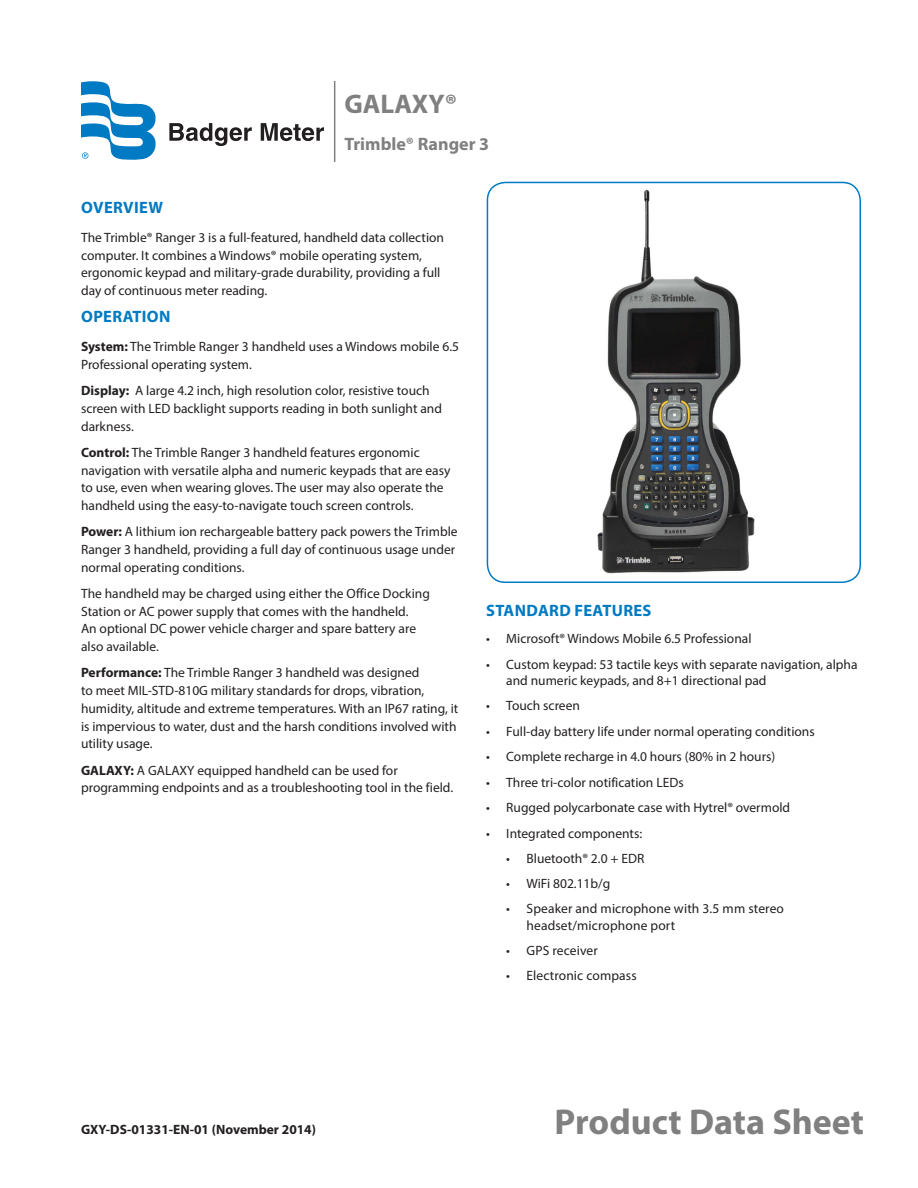
<style>
.page{position:relative;width:918px;height:1188px;background:#fff}
.page>*{position:absolute;margin:0;border:0;box-sizing:border-box;transform-origin:0 0}
.t1{font:700 36px "Myriad Pro";color:#7f807f}
.t2{font:700 27px "Myriad Pro";color:#7f807f}
.t3{font:700 18px "Myriad Pro";color:#7f807f}
.t4{font:700 16.5px "Myriad Pro";letter-spacing:.02em;color:#007ac2}
.t5{font:13.5px/17.7px "Myriad Pro";color:#231f20}
.t6{font:700 13.5px "Myriad Pro";color:#231f20}
.s1{font-weight:700}
</style>
<div class="page">
<div style="left:487px;top:182px;width:374px;height:401px;border:2px solid #007ac2;border-radius:18px"></div>
<svg style="left:169px;top:123px;width:83px;height:23px"></svg>
<svg style="left:261px;top:123px;width:63px;height:18px"></svg>
<svg style="left:81px;top:81px;width:75px;height:79px"></svg>
<hr style="left:334px;top:81px;width:1px;height:81px;background:#7f807f">
<img style="left:597px;top:189px;width:158px;height:385px">
<h2 class="t2" style="left:345px;top:86px;width:114px">GALAXY®</h2>
<h3 class="t3" style="left:345px;top:132px;width:146px">Trimble® Ranger 3</h3>
<p class="t4" style="left:81px;top:197px;width:83px">OVERVIEW</p>
<p class="t5" style="left:81px;top:228px;width:365px">The Trimble® Ranger 3 is a full-featured, handheld data collection computer. It combines a Windows® mobile operating system, ergonomic keypad and military-grade durability, providing a full day of continuous meter reading.</p>
<p class="t4" style="left:81px;top:306px;width:91px">OPERATION</p>
<p class="t5" style="left:81px;top:338px;width:380px"><span class="s1">System:</span> The Trimble Ranger 3 handheld uses a Windows mobile 6.5<br>Professional operating system.</p>
<p class="t5" style="left:81px;top:382px;width:362px"><span class="s1">Display:</span> A large 4.2 inch, high resolution color, resistive touch screen with LED backlight supports reading in both sunlight and darkness.</p>
<p class="t5" style="left:81px;top:443px;width:371px"><span class="s1">Control:</span> The Trimble Ranger 3 handheld features ergonomic navigation with versatile alpha and numeric keypads that are easy to use, even when wearing gloves. The user may also operate the handheld using the easy-to-navigate touch screen controls.</p>
<p class="t5" style="left:81px;top:523px;width:378px"><span class="s1">Power:</span> A lithium ion rechargeable battery pack powers the Trimble<br>Ranger 3 handheld, providing a full day of continuous usage under normal operating conditions.</p>
<p class="t5" style="left:81px;top:584px;width:350px">The handheld may be charged using either the Office Docking Station or AC power supply that comes with the handheld.<br>An optional DC power vehicle charger and spare battery are also available.</p>
<p class="t5" style="left:81px;top:664px;width:379px"><span class="s1">Performance:</span> The Trimble Ranger 3 handheld was designed<br>to meet MIL-STD-810G military standards for drops, vibration, humidity, altitude and extreme temperatures. With an IP67 rating, it is impervious to water, dust and the harsh conditions involved with utility usage.</p>
<p class="t5" style="left:81px;top:761px;width:374px"><span class="s1">GALAXY:</span> A GALAXY equipped handheld can be used for programming endpoints and as a troubleshooting tool in the field.</p>
<p class="t4" style="left:486px;top:599px;width:167px">STANDARD FEATURES</p>
<p class="t5" style="left:486px;top:630px;width:267px">• Microsoft® Windows Mobile 6.5 Professional</p>
<p class="t5" style="left:506px;top:656px;width:353px;line-height:16.2px;text-indent:-20px">• Custom keypad: 53 tactile keys with separate navigation, alpha and numeric keypads, and 8+1 directional pad</p>
<p class="t5" style="left:486px;top:697px;width:95px">• Touch screen</p>
<p class="t5" style="left:486px;top:722px;width:330px">• Full-day battery life under normal operating conditions</p>
<p class="t5" style="left:486px;top:748px;width:291px">• Complete recharge in 4.0 hours (80% in 2 hours)</p>
<p class="t5" style="left:486px;top:773px;width:199px">• Three tri-color notification LEDs</p>
<p class="t5" style="left:486px;top:799px;width:306px">• Rugged polycarbonate case with Hytrel® overmold</p>
<p class="t5" style="left:486px;top:824px;width:158px">• Integrated components:</p>
<p class="t5" style="left:506px;top:849px;width:139px">• Bluetooth® 2.0 + EDR</p>
<p class="t5" style="left:506px;top:875px;width:106px">• WiFi 802.11b/g</p>
<p class="t5" style="left:527px;top:901px;width:259px;line-height:16.2px;text-indent:-20px">• Speaker and microphone with 3.5 mm stereo headset/microphone port</p>
<p class="t5" style="left:506px;top:941px;width:93px">• GPS receiver</p>
<p class="t5" style="left:506px;top:966px;width:132px">• Electronic compass</p>
<p class="t6" style="left:81px;top:1121px;width:237px">GXY-DS-01331-EN-01 (November 2014)</p>
<h1 class="t1" style="left:555px;top:1098px;width:311px">Product Data Sheet</h1>
</div>
